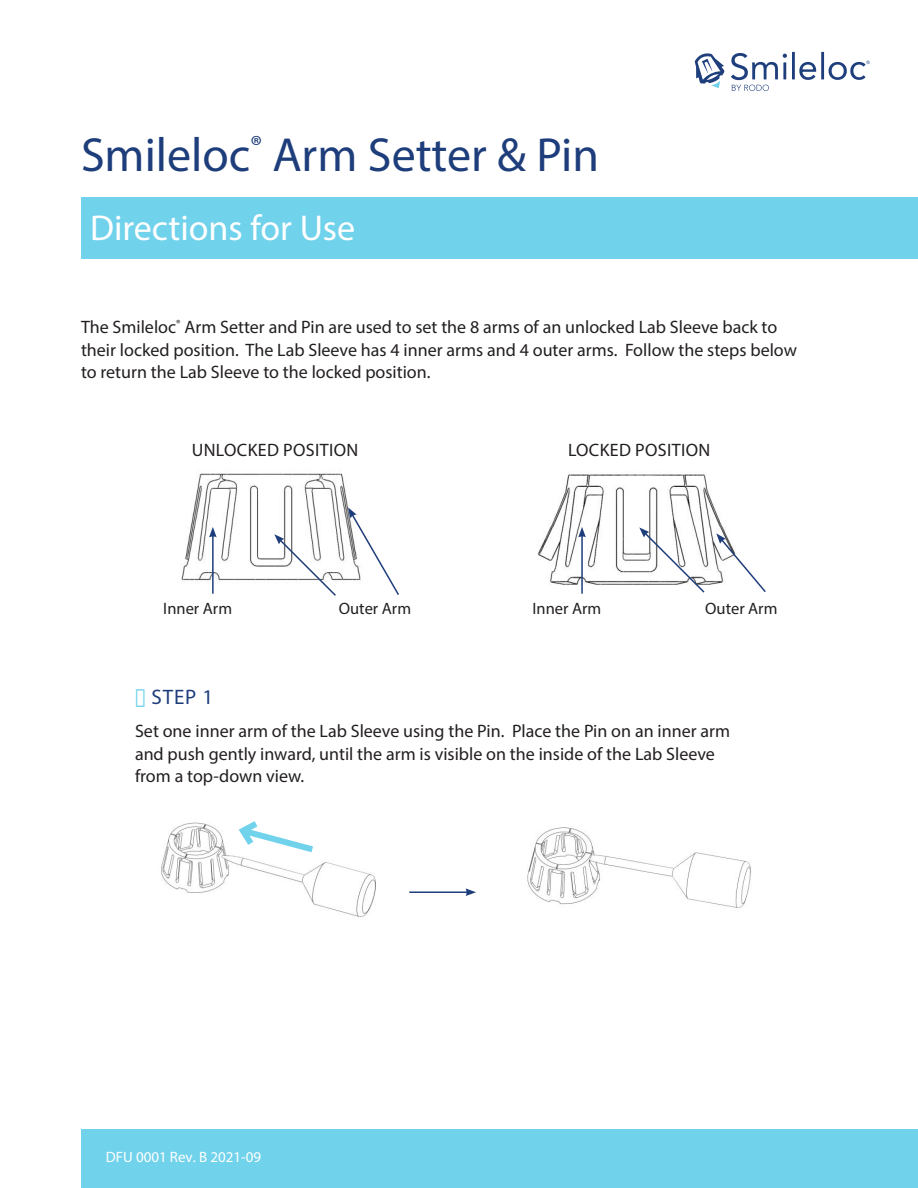
<style>
.page{position:relative;width:918px;height:1188px;background:#fff}
.page>*{position:absolute;margin:0;border:0;box-sizing:border-box;transform-origin:0 0}
.t1{font:48px "Myriad Pro";color:#1e3d7b}
.t2{font:36px "Myriad Pro";color:#fff}
.t3{font:21px "Myriad Pro";color:#1e3d7b}
.t4{font:18px/22.5px "Myriad Pro";color:#231f20}
.t5{font:18px "Myriad Pro";letter-spacing:.02em;color:#231f20}
.t6{font:16.5px "Myriad Pro";color:#231f20}
.t7{font:15px "Myriad Pro";color:#fff}
.s1{color:#70d2eb}
</style>
<div class="page">
<img style="left:527px;top:827px;width:224px;height:81px">
<div style="left:81px;top:198px;width:837px;height:61px;background:#70d2eb"></div>
<img style="left:537px;top:474px;width:189px;height:111px">
<hr style="left:581px;top:535px;width:2px;height:59px;background:#1e3d7b">
<svg style="left:578px;top:527px;width:8px;height:10px"></svg>
<svg style="left:639px;top:527px;width:67px;height:66px"></svg>
<img style="left:181px;top:473px;width:167px;height:108px">
<div style="left:81px;top:1129px;width:837px;height:59px;background:#70d2eb"></div>
<hr style="left:792px;top:52px;width:3px;height:27px;background:#1f3e7c">
<svg style="left:799px;top:62px;width:17px;height:18px"></svg>
<hr style="left:821px;top:52px;width:3px;height:27px;background:#1f3e7c">
<svg style="left:731px;top:53px;width:56px;height:38px"></svg>
<svg style="left:695px;top:53px;width:29px;height:35px"></svg>
<svg style="left:829px;top:61px;width:41px;height:19px"></svg>
<hr style="left:212px;top:535px;width:2px;height:59px;background:#1e3d7b">
<svg style="left:209px;top:527px;width:8px;height:10px"></svg>
<svg style="left:274px;top:534px;width:64px;height:62px"></svg>
<img style="left:161px;top:822px;width:215px;height:95px">
<hr style="left:409px;top:891px;width:59px;height:2px;background:#1e3d7b">
<svg style="left:466px;top:888px;width:10px;height:8px"></svg>
<svg style="left:234px;top:821px;width:86px;height:36px"></svg>
<svg style="left:716px;top:533px;width:50px;height:59px"></svg>
<svg style="left:348px;top:507px;width:51px;height:88px"></svg>
<p class="t1" style="left:81px;top:125px;width:519px">Smileloc<sup>®</sup> Arm Setter &amp; Pin</p>
<p class="t2" style="left:90px;top:206px;width:266px">Directions for Use</p>
<p class="t4" style="left:81px;top:316px;width:717px">The Smileloc<sup>®</sup> Arm Setter and Pin are used to set the 8 arms of an unlocked Lab Sleeve back to their locked position. The Lab Sleeve has 4 inner arms and 4 outer arms. Follow the steps below to return the Lab Sleeve to the locked position.</p>
<p class="t5" style="left:192px;top:439px;width:168px">UNLOCKED POSITION</p>
<p class="t6" style="left:163px;top:598px;width:70px">Inner Arm</p>
<p class="t6" style="left:339px;top:598px;width:74px">Outer Arm</p>
<p class="t5" style="left:568px;top:439px;width:144px">LOCKED POSITION</p>
<p class="t6" style="left:532px;top:598px;width:70px">Inner Arm</p>
<p class="t6" style="left:705px;top:598px;width:74px">Outer Arm</p>
<p class="t3" style="left:135px;top:684px;width:80px"><span class="s1">■</span> STEP 1</p>
<p class="t4" style="left:135px;top:720px;width:597px">Set one inner arm of the Lab Sleeve using the Pin. Place the Pin on an inner arm and push gently inward, until the arm is visible on the inside of the Lab Sleeve from a top-down view.</p>
<p class="t7" style="left:106px;top:1148px;width:157px">DFU 0001 Rev. B 2021-09</p>
</div>
